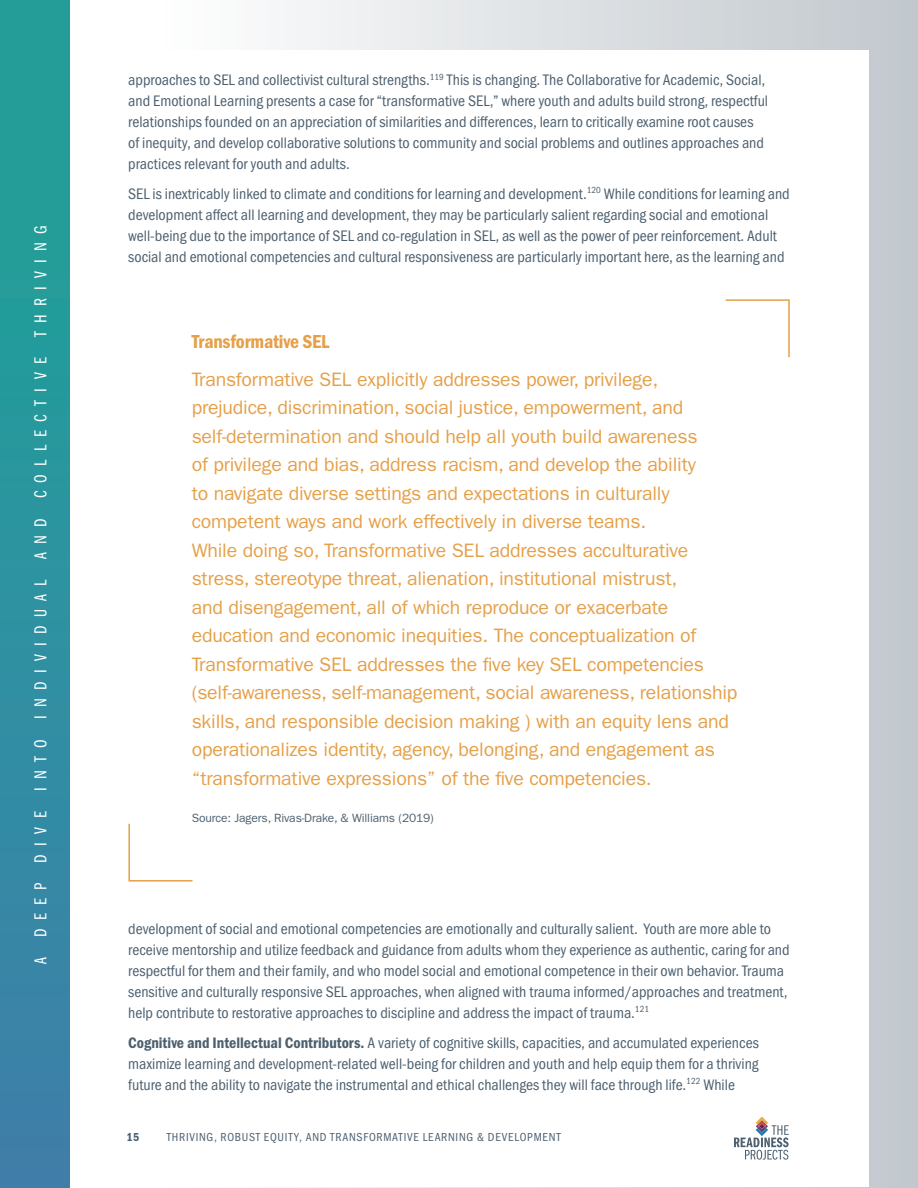
<style>
.page{position:relative;width:918px;height:1188px;background:#fff}
.page>*{position:absolute;margin:0;border:0;box-sizing:border-box;transform-origin:0 0}
.QUOTE_TEXT{font:19.5px/28.5px "ITC Franklin Gothic Std";letter-spacing:-.01em;color:#e5a049}
.QUOTE_TEXT-2{font:19.5px "Franklin Gothic URW Con Dem";letter-spacing:-.01em;color:#e5a049}
.t1{font:18px "Franklin Gothic URW Com Boo";letter-spacing:.46em;color:#fff}
.body{font:15.75px/21px "Franklin Gothic URW Cond";color:#4d606f}
.t2{font:12px "Franklin Gothic URW Cond";letter-spacing:.06em;color:#4d606f}
.QUOTE_TEXT_ATRIBUTI{font:12px "ITC Franklin Gothic Std";letter-spacing:-.01em;color:#4d606f}
.t3{font:12px "Franklin Gothic URW Con Dem";color:#4d606f}
.s1{font-family:"Franklin Gothic URW Con Dem"}
</style>
<div class="page">
<div style="left:0;top:0;width:69px;height:1188px;background:linear-gradient(to bottom,#1ea397,#3d7fa9)"></div>
<div style="left:69px;top:0;width:849px;height:1188px;background:linear-gradient(to right,#fff,#c2c8cd)"></div>
<div style="left:70px;top:50px;width:799px;height:1137px;background:#fff"></div>
<svg style="left:734px;top:1117px;width:55px;height:43px"></svg>
<svg style="left:128px;top:823px;width:65px;height:59px"></svg>
<svg style="left:725px;top:299px;width:65px;height:59px"></svg>
<p class="t1" style="left:28px;top:964px;width:740px;rotate:-90deg">A DEEP DIVE INTO INDIVIDUAL AND COLLECTIVE THRIVING</p>
<p class="body" style="left:128px;top:68px;width:641px">approaches to SEL and collectivist cultural strengths.<sup>119</sup> This is changing. The Collaborative for Academic, Social, and Emotional Learning presents a case for “transformative SEL,” where youth and adults build strong, respectful relationships founded on an appreciation of similarities and differences, learn to critically examine root causes of inequity, and develop collaborative solutions to community and social problems and outlines approaches and practices relevant for youth and adults.</p>
<p class="body" style="left:128px;top:182px;width:663px">SEL is inextricably linked to climate and conditions for learning and development.<sup>120</sup> While conditions for learning and development affect all learning and development, they may be particularly salient regarding social and emotional well-being due to the importance of SEL and co-regulation in SEL, as well as the power of peer reinforcement. Adult social and emotional competencies and cultural responsiveness are particularly important here, as the learning and</p>
<p class="QUOTE_TEXT-2" style="left:192px;top:329px;width:139px">Transformative SEL</p>
<p class="QUOTE_TEXT" style="left:192px;top:365px;width:547px">Transformative SEL explicitly addresses power, privilege, prejudice, discrimination, social justice, empowerment, and self-determination and should help all youth build awareness<br>of privilege and bias, address racism, and develop the ability<br>to navigate diverse settings and expectations in culturally competent ways and work effectively in diverse teams.<br>While doing so, Transformative SEL addresses acculturative stress, stereotype threat, alienation, institutional mistrust,<br>and disengagement, all of which reproduce or exacerbate education and economic inequities. The conceptualization of Transformative SEL addresses the five key SEL competencies (self-awareness, self-management, social awareness, relationship skills, and responsible decision making ) with an equity lens and operationalizes identity, agency, belonging, and engagement as “transformative expressions” of the five competencies.</p>
<p class="QUOTE_TEXT_ATRIBUTI" style="left:192px;top:811px;width:244px">Source: Jagers, Rivas-Drake, &amp; Williams (2019)</p>
<p class="body" style="left:128px;top:917px;width:663px">development of social and emotional competencies are emotionally and culturally salient. Youth are more able to receive mentorship and utilize feedback and guidance from adults whom they experience as authentic, caring for and respectful for them and their family, and who model social and emotional competence in their own behavior. Trauma sensitive and culturally responsive SEL approaches, when aligned with trauma informed/approaches and treatment, help contribute to restorative approaches to discipline and address the impact of trauma.<sup>121</sup></p>
<p class="body" style="left:128px;top:1031px;width:632px;text-align:justify"><span class="s1">Cognitive and Intellectual Contributors.</span> A variety of cognitive skills, capacities, and accumulated experiences maximize learning and development-related well-being for children and youth and help equip them for a thriving future and the ability to navigate the instrumental and ethical challenges they will face through life.<sup>122</sup> While</p>
<p class="t3" style="left:126px;top:1129px;width:14px">15</p>
<p class="t2" style="left:167px;top:1128px;width:396px">THRIVING, ROBUST EQUITY, AND TRANSFORMATIVE LEARNING &amp; DEVELOPMENT</p>
</div>
